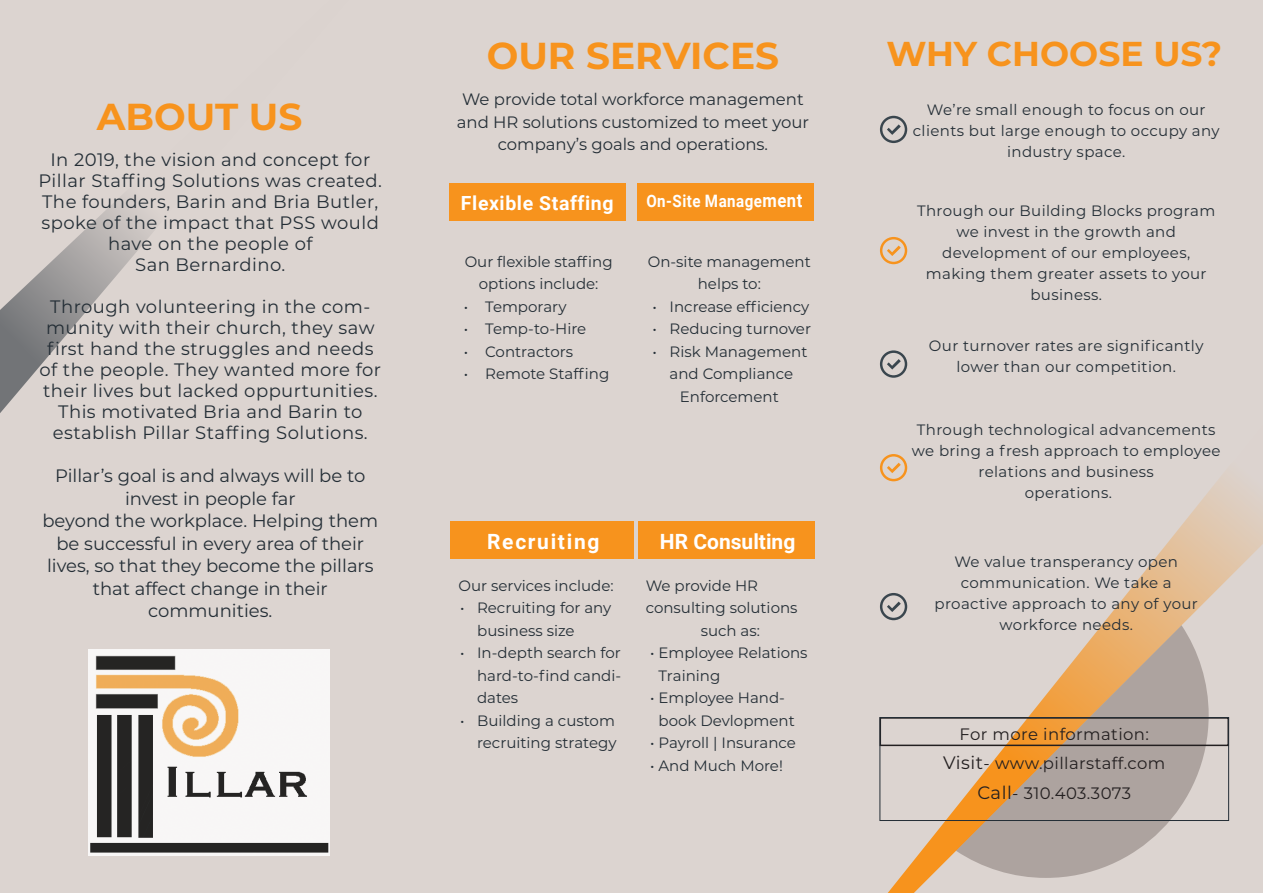
<style>
.page{position:relative;width:1263px;height:893px;background:#fff}
.page>*{position:absolute;margin:0;border:0;box-sizing:border-box;transform-origin:0 0}
.t1{font:700 37.5px "Montserrat";color:#f7931d}
.t2{font:700 34.5px "Montserrat";color:#f7931d}
.t3{font:700 21px "Roboto";color:#fff}
.t4{font:700 21px "Roboto";letter-spacing:.08em;color:#fff}
.t5{font:700 19.5px "Roboto";letter-spacing:.03em;color:#fff}
.p1{font:18px/21px "Montserrat";letter-spacing:.025em;color:#242e36;text-align:center}
.p1-2{font:18px/22.5px "Montserrat";color:#242e36;text-align:center}
.t6{font:700 17.1px "Roboto";letter-spacing:.03em;color:#fff;scale:.89 1}
.t7{font:16.5px/22.5px "Montserrat";color:#242e36;text-align:center}
.Paragraph_Style_1{font:16.5px "Montserrat";letter-spacing:.025em;color:#231f20}
.Paragraph_Style_1-2{font:15px/22.5px "Montserrat";color:#242e36;text-align:center}
.p1-3{font:15px/21px "Montserrat";letter-spacing:.025em;color:#242e36;text-align:center}
.Paragraph_Style_1-3{font:15px/21px "Montserrat";letter-spacing:.025em;color:#242e36;text-align:center}
.s1{font-size:18.75px}
.s2{font-size:18px}
</style>
<div class="page">
<div style="left:0;top:1px;width:1263px;height:892px;background:#dcd4d0"></div>
<img style="left:89px;top:649px;width:240px;height:206px">
<div style="left:450px;top:521px;width:183px;height:37px;background:#f7931d"></div>
<div style="left:639px;top:521px;width:176px;height:37px;background:#f7931d"></div>
<svg style="left:0;top:0;width:350px;height:413px"></svg>
<svg style="left:881px;top:466px;width:382px;height:427px"></svg>
<svg style="left:956px;top:625px;width:253px;height:253px"></svg>
<div style="left:450px;top:184px;width:176px;height:37px;background:#f7931d"></div>
<div style="left:637px;top:184px;width:176px;height:37px;background:#f7931d"></div>
<svg style="left:880px;top:237px;width:27px;height:27px"></svg>
<svg style="left:880px;top:454px;width:27px;height:27px"></svg>
<svg style="left:880px;top:116px;width:27px;height:27px"></svg>
<svg style="left:880px;top:350px;width:27px;height:28px"></svg>
<svg style="left:880px;top:593px;width:27px;height:27px"></svg>
<div style="left:879px;top:717px;width:350px;height:29px;border:2px solid #231f20"></div>
<div style="left:879px;top:717px;width:350px;height:104px;border:1px solid #242e36"></div>
<p class="t1" style="left:487px;top:28px;width:294px">OUR SERVICES</p>
<p class="t2" style="left:886px;top:29px;width:337px">WHY CHOOSE US?</p>
<p class="t7" style="left:457px;top:88px;width:354px">We provide total workforce management and HR solutions customized to meet your company’s goals and operations.</p>
<p class="t1" style="left:97px;top:90px;width:207px">ABOUT US</p>
<p class="p1-3" style="left:913px;top:99px;width:308px">We’re small enough to focus on our clients but large enough to occupy any industry space.</p>
<p class="p1" style="left:39px;top:148px;width:345px">In 2019, the vision and concept for<br>Pillar Staffing Solutions was created.<br>The founders, Barin and Bria Butler, spoke of the impact that PSS would have on the people of</p>
<p class="p1" style="left:135px;top:253px;width:152px">San Bernardino.</p>
<p class="p1" style="left:39px;top:295px;width:343px">Through volunteering in the com&shy;munity with their church, they saw first hand the struggles and needs of the people. They wanted more for their lives but lacked oppurtunities.<br>This motivated Bria and Barin to</p>
<p class="p1" style="left:53px;top:421px;width:316px">establish Pillar Staffing Solutions.</p>
<p class="p1-2" style="left:55px;top:464px;width:312px">Pillar’s goal is and always will be to invest in people far</p>
<p class="p1-2" style="left:42px;top:509px;width:337px">beyond the workplace. Helping them be successful in every area of their lives, so that they become the pillars that affect change in their</p>
<p class="p1-2" style="left:148px;top:599px;width:126px">communities.</p>
<p class="t6" style="left:646px;top:189px;width:177px">On-Site Manage<span class="s1">ment</span></p>
<p class="t5" style="left:461px;top:190px;width:154px">Flexible Staffing</p>
<p class="p1-3" style="left:917px;top:199px;width:300px">Through our Building Blocks program</p>
<p class="p1-3" style="left:956px;top:220px;width:221px">we invest in the growth and</p>
<p class="p1-3" style="left:942px;top:241px;width:250px">development of our employees,</p>
<p class="p1-3" style="left:926px;top:262px;width:282px">making them greater assets to your business.</p>
<p class="Paragraph_Style_1-2" style="left:465px;top:250px;width:149px">Our flexible staffing options include:</p>
<p class="Paragraph_Style_1-2" style="left:464px;top:295px;width:104px">• Temporary</p>
<p class="Paragraph_Style_1-2" style="left:464px;top:317px;width:124px">• Temp-to-Hire</p>
<p class="Paragraph_Style_1-2" style="left:464px;top:340px;width:111px">• Contractors</p>
<p class="Paragraph_Style_1-2" style="left:464px;top:362px;width:147px">• Remote Staffing</p>
<p class="Paragraph_Style_1-2" style="left:648px;top:250px;width:165px">On-site management helps to:</p>
<p class="Paragraph_Style_1-2" style="left:652px;top:295px;width:158px">• Increase efficiency</p>
<p class="Paragraph_Style_1-2" style="left:652px;top:317px;width:160px">• Reducing turnover</p>
<p class="Paragraph_Style_1-2" style="left:652px;top:340px;width:156px">• Risk Management and Compliance</p>
<p class="Paragraph_Style_1-2" style="left:680px;top:385px;width:100px">Enforcement</p>
<p class="p1-3" style="left:929px;top:335px;width:276px">Our turnover rates are significantly lower than our competition.</p>
<p class="Paragraph_Style_1-3" style="left:912px;top:419px;width:310px">Through technological advancements we bring a fresh approach to employee relations and business</p>
<p class="Paragraph_Style_1-3" style="left:1025px;top:482px;width:89px">operations.</p>
<p class="t3" style="left:660px;top:527px;width:137px">HR Consulting</p>
<p class="t4" style="left:487px;top:527px;width:114px">Recruiting</p>
<p class="Paragraph_Style_1-3" style="left:954px;top:551px;width:225px">We value transperancy open</p>
<p class="Paragraph_Style_1-3" style="left:961px;top:572px;width:212px">communication. We take a</p>
<p class="Paragraph_Style_1-3" style="left:934px;top:593px;width:265px">proactive approach to any of your workforce needs.</p>
<p class="Paragraph_Style_1-2" style="left:458px;top:574px;width:157px">Our services include:</p>
<p class="Paragraph_Style_1-2" style="left:460px;top:596px;width:153px">• Recruiting for any</p>
<p class="Paragraph_Style_1-2" style="left:477px;top:619px;width:99px">business size</p>
<p class="Paragraph_Style_1-2" style="left:477px;top:641px;width:146px;text-align:justify;text-indent:-17px">• In-depth search for hard-to-find candi&shy;dates</p>
<p class="Paragraph_Style_1-2" style="left:460px;top:708px;width:158px;text-align:right">• Building a custom recruiting strategy</p>
<p class="Paragraph_Style_1-2" style="left:646px;top:574px;width:114px">We provide HR</p>
<p class="Paragraph_Style_1-2" style="left:701px;top:596px;width:98px;text-align:left;text-indent:-55px">consulting solutions such as:</p>
<p class="Paragraph_Style_1-2" style="left:658px;top:641px;width:151px;text-align:left;text-indent:-9px">• Employee Relations<br>Training</p>
<p class="Paragraph_Style_1-2" style="left:658px;top:686px;width:138px;text-align:left;text-indent:-9px">• Employee Hand&shy;book Devlopment</p>
<p class="Paragraph_Style_1-2" style="left:650px;top:731px;width:147px">• Payroll | Insurance</p>
<p class="Paragraph_Style_1-2" style="left:650px;top:753px;width:134px">• And Much More!</p>
<p class="Paragraph_Style_1" style="left:959px;top:722px;width:191px">For more information:</p>
<p class="Paragraph_Style_1" style="left:943px;top:752px;width:223px"><span class="s2">Visit</span>- www.pillarstaff.com</p>
<p class="Paragraph_Style_1" style="left:977px;top:781px;width:155px"><span class="s2">Call</span>- 310.403.3073</p>
</div>
